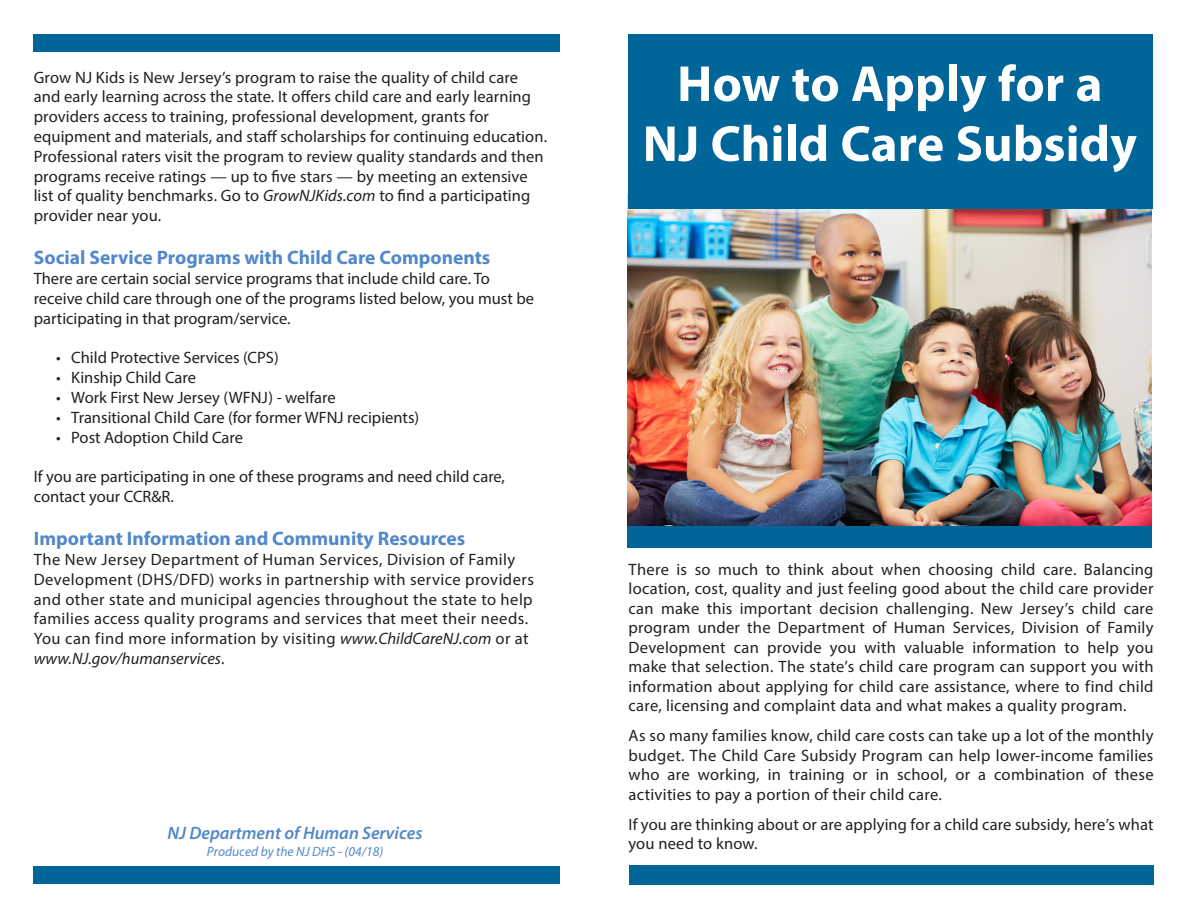
<style>
.page{position:relative;width:1188px;height:918px;background:#fff}
.page>*{position:absolute;margin:0;border:0;box-sizing:border-box;transform-origin:0 0}
.t1{font:700 51px "Myriad Pro";color:#fff}
.t2{font:700 19.5px "Myriad Pro";color:#5288c8}
.t3{font:italic 600 18px "Myriad Pro";color:#5288c8}
.t4{font:16.5px/19.5px "Myriad Pro";letter-spacing:.005em;color:#231f20}
.t5{font:16.5px/19.8px "Myriad Pro";letter-spacing:.025em;color:#231f20}
.t6{font:italic 13.5px "Myriad Pro";color:#5288c8}
.s1{font-style:italic}
</style>
<div class="page">
<img style="left:628px;top:208px;width:524px;height:319px">
<div style="left:628px;top:34px;width:525px;height:174px;background:#069"></div>
<div style="left:628px;top:527px;width:524px;height:21px;background:#069"></div>
<div style="left:629px;top:865px;width:525px;height:19px;background:#069"></div>
<div style="left:34px;top:34px;width:526px;height:18px;background:#069"></div>
<div style="left:34px;top:866px;width:526px;height:18px;background:#069"></div>
<p class="t4" style="left:34px;top:67px;width:515px">Grow NJ Kids is New Jersey’s program to raise the quality of child care and early learning across the state. It offers child care and early learning providers access to training, professional development, grants for equipment and materials, and staff scholarships for continuing education.<br>Professional raters visit the program to review quality standards and then programs receive ratings — up to five stars — by meeting an extensive list of quality benchmarks. Go to <span class="s1">GrowNJKids.com</span> to find a participating provider near you.</p>
<p class="t2" style="left:34px;top:245px;width:458px">Social Service Programs with Child Care Components</p>
<p class="t4" style="left:34px;top:268px;width:502px">There are certain social service programs that include child care. To receive child care through one of the programs listed below, you must be participating in that program/service.</p>
<p class="t4" style="left:56px;top:348px;width:224px">• Child Protective Services (CPS)</p>
<p class="t4" style="left:56px;top:368px;width:141px">• Kinship Child Care</p>
<p class="t4" style="left:56px;top:387px;width:281px">• Work First New Jersey (WFNJ) - welfare</p>
<p class="t4" style="left:56px;top:407px;width:365px">• Transitional Child Care (for former WFNJ recipients)</p>
<p class="t4" style="left:56px;top:427px;width:188px">• Post Adoption Child Care</p>
<p class="t4" style="left:34px;top:466px;width:473px">If you are participating in one of these programs and need child care, contact your CCR&amp;R.</p>
<p class="t2" style="left:34px;top:526px;width:433px">Important Information and Community Resources</p>
<p class="t5" style="left:34px;top:549px;width:502px">The New Jersey Department of Human Services, Division of Family Development (DHS/DFD) works in partnership with service providers and other state and municipal agencies throughout the state to help families access quality programs and services that meet their needs.<br>You can find more information by visiting <span class="s1">www.ChildCareNJ.com</span> or at <span class="s1">www.NJ.gov/humanservices</span>.</p>
<p class="t3" style="left:168px;top:822px;width:257px">NJ Department of Human Services</p>
<p class="t6" style="left:207px;top:843px;width:178px">Produced by the NJ DHS - (04/18)</p>
<p class="t1" style="left:677px;top:51px;width:427px">How to Apply for a</p>
<p class="t1" style="left:643px;top:110px;width:496px">NJ Child Care Subsidy</p>
<p class="t4" style="left:629px;top:559px;width:527px;text-align:justify">There is so much to think about when choosing child care. Balancing location, cost, quality and just feeling good about the child care provider can make this important decision challenging. New Jersey’s child care program under the Department of Human Services, Division of Family Development can provide you with valuable information to help you make that selection. The state’s child care program can support you with information about applying for child care assistance, where to find child care, licensing and complaint data and what makes a quality program.</p>
<p class="t4" style="left:629px;top:726px;width:527px;text-align:justify">As so many families know, child care costs can take up a lot of the monthly budget. The Child Care Subsidy Program can help lower-income families who are working, in training or in school, or a combination of these activities to pay a portion of their child care.</p>
<p class="t4" style="left:629px;top:814px;width:526px">If you are thinking about or are applying for a child care subsidy, here’s what you need to know.</p>
</div>
